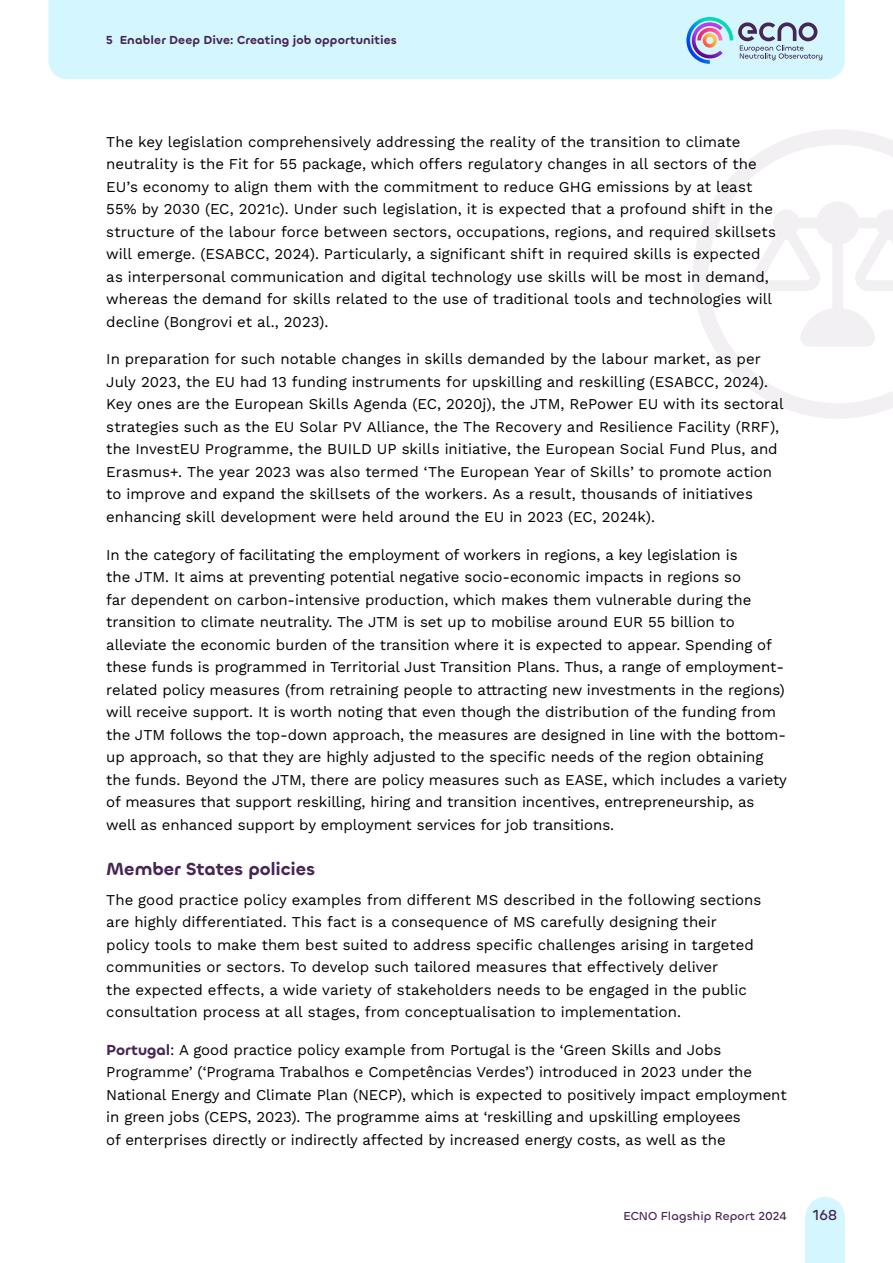
<style>
.page{position:relative;width:893px;height:1263px;background:#fff}
.page>*{position:absolute;margin:0;border:0;box-sizing:border-box;transform-origin:0 0}
.t1{font:600 18px "Chillax";letter-spacing:-.01em;color:#472656}
.Bodytext{font:15px/22.5px "Work Sans";letter-spacing:-.005em;color:#000}
.t2{font:500 15px "Chillax";color:#472656}
.t3{font:600 12px "Chillax";letter-spacing:.01em;color:#472656}
.t4{font:500 12px "Chillax";letter-spacing:.005em;color:#472656}
.s1{font-family:"Chillax";font-weight:600;color:#472656}
</style>
<div class="page">
<svg style="left:693px;top:129px;width:200px;height:290px"></svg>
<svg style="left:752px;top:201px;width:141px;height:146px"></svg>
<div style="left:48px;top:0;width:797px;height:79px;background:#d4f7ff"></div>
<div style="left:806px;top:1216px;width:39px;height:47px;background:#d4f6ff"></div>
<div style="left:806px;top:1197px;width:39px;height:39px;background:#d4f6ff;border-radius:50%"></div>
<svg style="left:686px;top:17px;width:136px;height:47px;background:#b1c5dc"></svg>
<p class="t3" style="left:106px;top:33px;width:292px">5 Enabler Deep Dive: Creating job opportunities</p>
<p class="Bodytext" style="left:106px;top:130px;width:671px">The key legislation comprehensively addressing the reality of the transition to climate neutrality is the Fit for 55 package, which offers regulatory changes in all sectors of the EU’s economy to align them with the commitment to reduce GHG emissions by at least 55% by 2030 (EC, 2021c). Under such legislation, it is expected that a profound shift in the structure of the labour force between sectors, occupations, regions, and required skillsets will emerge. (ESABCC, 2024). Particularly, a significant shift in required skills is expected as interpersonal communication and digital technology use skills will be most in demand, whereas the demand for skills related to the use of traditional tools and technologies will decline (Bongrovi et al., 2023).</p>
<p class="Bodytext" style="left:106px;top:347px;width:679px">In preparation for such notable changes in skills demanded by the labour market, as per July 2023, the EU had 13 funding instruments for upskilling and reskilling (ESABCC, 2024).<br>Key ones are the European Skills Agenda (EC, 2020j), the JTM, RePower EU with its sectoral strategies such as the EU Solar PV Alliance, the The Recovery and Resilience Facility (RRF), the InvestEU Programme, the BUILD UP skills initiative, the European Social Fund Plus, and Erasmus+. The year 2023 was also termed ‘The European Year of Skills’ to promote action to improve and expand the skillsets of the workers. As a result, thousands of initiatives enhancing skill development were held around the EU in 2023 (EC, 2024k).</p>
<p class="Bodytext" style="left:106px;top:542px;width:682px">In the category of facilitating the employment of workers in regions, a key legislation is<br>the JTM. It aims at preventing potential negative socio-economic impacts in regions so<br>far dependent on carbon-intensive production, which makes them vulnerable during the transition to climate neutrality. The JTM is set up to mobilise around EUR 55 billion to alleviate the economic burden of the transition where it is expected to appear. Spending of these funds is programmed in Territorial Just Transition Plans. Thus, a range of employment&shy;related policy measures (from retraining people to attracting new investments in the regions) will receive support. It is worth noting that even though the distribution of the funding from the JTM follows the top-down approach, the measures are designed in line with the bottom&shy;up approach, so that they are highly adjusted to the specific needs of the region obtaining the funds. Beyond the JTM, there are policy measures such as EASE, which includes a variety of measures that support reskilling, hiring and transition incentives, entrepreneurship, as well as enhanced support by employment services for job transitions.</p>
<h4 class="t1" style="left:106px;top:857px;width:210px">Member States policies</h4>
<p class="Bodytext" style="left:106px;top:887px;width:657px">The good practice policy examples from different MS described in the following sections are highly differentiated. This fact is a consequence of MS carefully designing their policy tools to make them best suited to address specific challenges arising in targeted communities or sectors. To develop such tailored measures that effectively deliver<br>the expected effects, a wide variety of stakeholders needs to be engaged in the public consultation process at all stages, from conceptualisation to implementation.</p>
<p class="Bodytext" style="left:106px;top:1037px;width:682px"><span class="s1">Portugal</span>: A good practice policy example from Portugal is the ‘Green Skills and Jobs Programme’ (‘Programa Trabalhos e Competências Verdes’) introduced in 2023 under the National Energy and Climate Plan (NECP), which is expected to positively impact employment in green jobs (CEPS, 2023). The programme aims at ‘reskilling and upskilling employees<br>of enterprises directly or indirectly affected by increased energy costs, as well as the</p>
<p class="t4" style="left:623px;top:1208px;width:165px">ECNO Flagship Report 2024</p>
<p class="t2" style="left:813px;top:1205px;width:26px">168</p>
</div>
